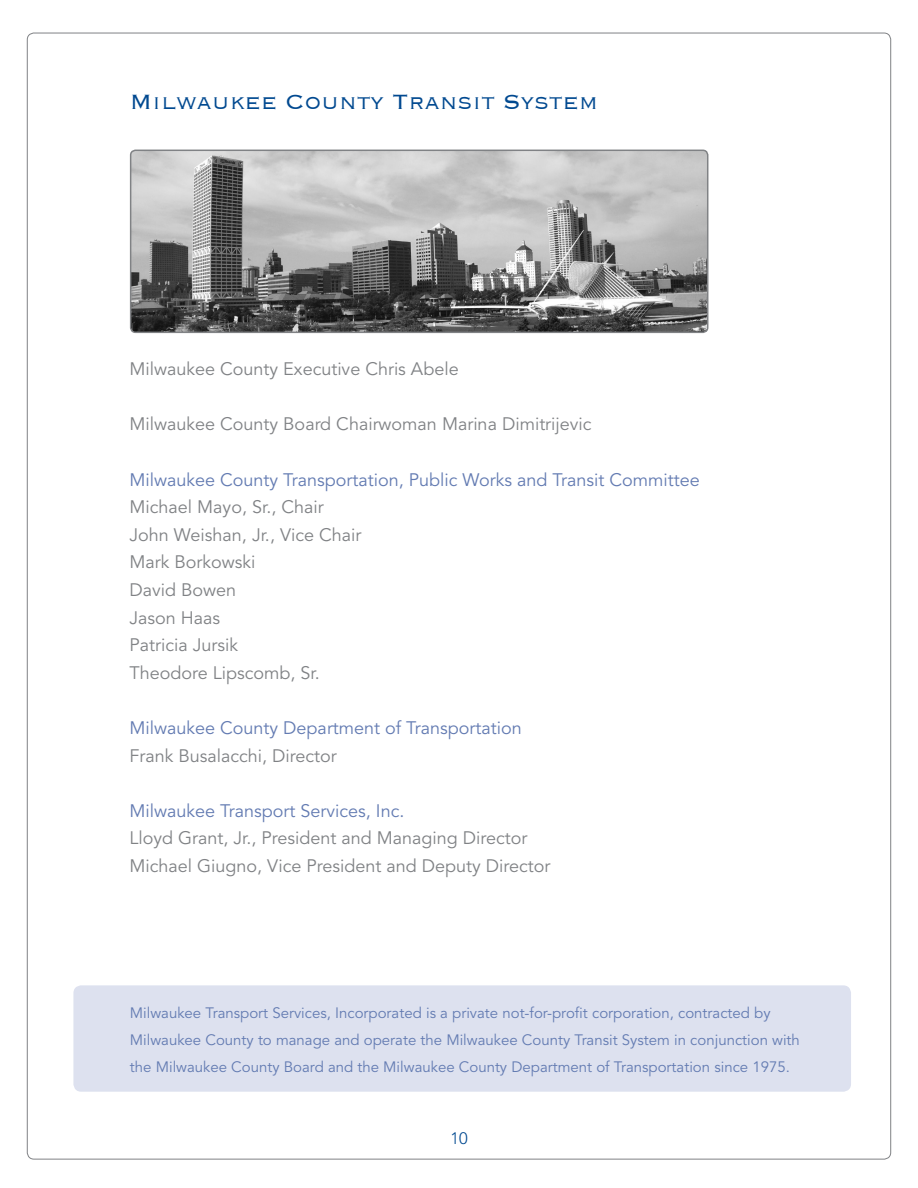
<style>
.page{position:relative;width:918px;height:1188px;background:#fff}
.page>*{position:absolute;margin:0;border:0;box-sizing:border-box;transform-origin:0 0}
.t1{font:300 26.85px "Copperplate";color:#014990}
.t2{font:18px "Avenir";color:#808285}
.t3{font:18px "Avenir";color:#637bb2}
.t4{font:300 16.5px "Avenir";color:#014990}
.t5{font:15px/27px "Avenir";color:#637bb2}
</style>
<div class="page">
<div style="left:73px;top:985px;width:778px;height:107px;background:#dde1ef;border-radius:8px"></div>
<img style="left:132px;top:150px;width:576px;height:181px">
<div style="left:130px;top:150px;width:578px;height:183px;border:2px solid #808285;border-radius:5px"></div>
<p class="t1" style="left:130px;top:84px;width:470px">Milwaukee County Transit System</p>
<p class="t2" style="left:130px;top:359px;width:331px">Milwaukee County Executive Chris Abele</p>
<p class="t2" style="left:130px;top:414px;width:464px">Milwaukee County Board Chairwoman Marina Dimitrijevic</p>
<p class="t3" style="left:130px;top:469px;width:572px">Milwaukee County Transportation, Public Works and Transit Committee</p>
<p class="t2" style="left:130px;top:497px;width:196px">Michael Mayo, Sr., Chair</p>
<p class="t2" style="left:130px;top:524px;width:233px">John Weishan, Jr., Vice Chair</p>
<p class="t2" style="left:130px;top:552px;width:128px">Mark Borkowski</p>
<p class="t2" style="left:130px;top:580px;width:108px">David Bowen</p>
<p class="t2" style="left:130px;top:607px;width:92px">Jason Haas</p>
<p class="t2" style="left:130px;top:635px;width:110px">Patricia Jursik</p>
<p class="t2" style="left:130px;top:662px;width:192px">Theodore Lipscomb, Sr.</p>
<p class="t3" style="left:130px;top:718px;width:394px">Milwaukee County Department of Transportation</p>
<p class="t2" style="left:130px;top:745px;width:209px">Frank Busalacchi, Director</p>
<p class="t3" style="left:130px;top:800px;width:276px">Milwaukee Transport Services, Inc.</p>
<p class="t2" style="left:130px;top:828px;width:399px">Lloyd Grant, Jr., President and Managing Director</p>
<p class="t2" style="left:130px;top:856px;width:422px">Michael Giugno, Vice President and Deputy Director</p>
<p class="t5" style="left:130px;top:1000px;width:672px">Milwaukee Transport Services, Incorporated is a private not-for-profit corporation, contracted by<br>Milwaukee County to manage and operate the Milwaukee County Transit System in conjunction with the Milwaukee County Board and the Milwaukee County Department of Transportation since 1975.</p>
<p class="t4" style="left:450px;top:1129px;width:19px">10</p>
</div>
